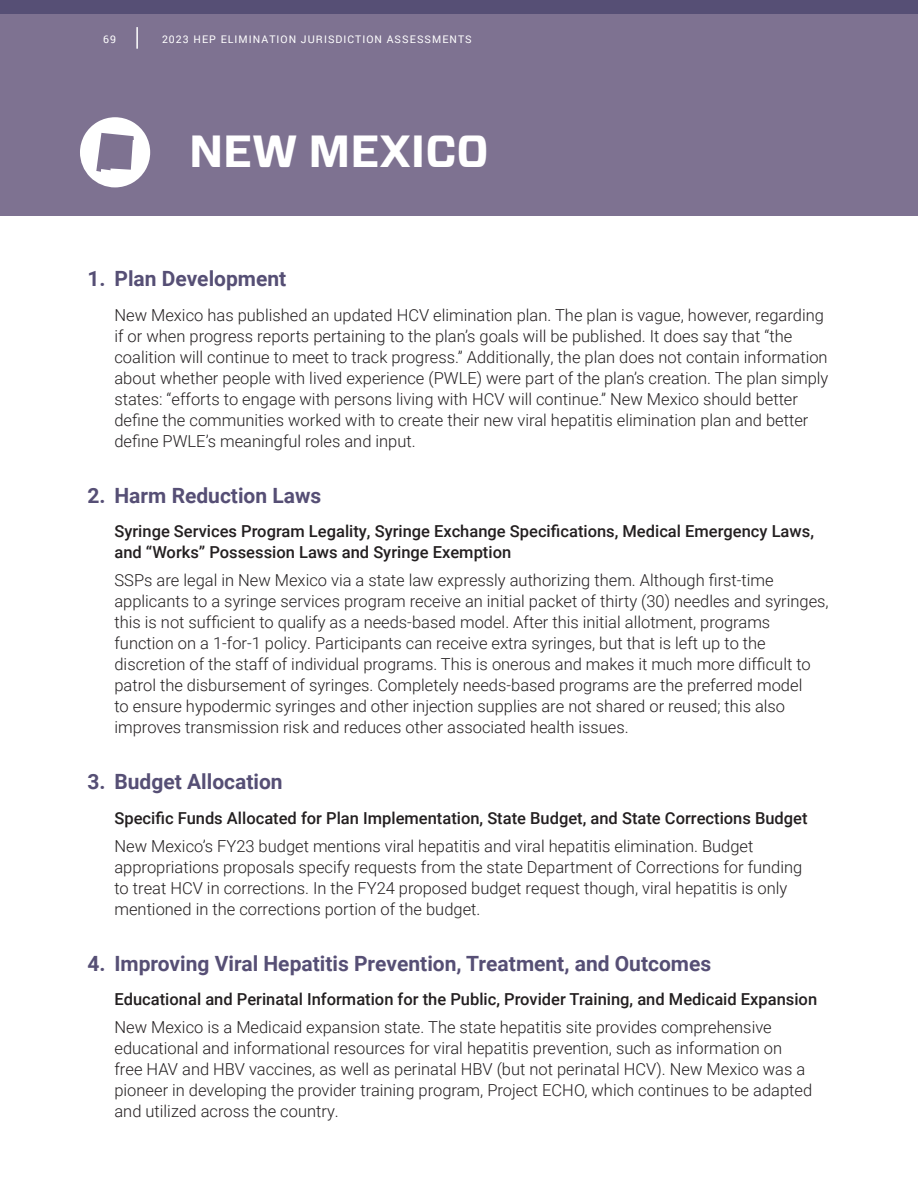
<style>
.page{position:relative;width:918px;height:1188px;background:#fff}
.page>*{position:absolute;margin:0;border:0;box-sizing:border-box;transform-origin:0 0}
.t1{font:700 45px "Forza";color:#fff}
.t2{font:700 21px "Roboto";color:#564f75}
.t3{font:300 16.5px/21px "Roboto";color:#231f20}
.t4{font:500 16.5px/21px "Roboto";color:#231f20}
.t5{font:10.5px "Roboto";letter-spacing:.1em;color:#fff}
</style>
<div class="page">
<div style="left:0;top:0;width:918px;height:216px;background:#7e7291"></div>
<div style="left:0;top:0;width:918px;height:14px;background:#564f75"></div>
<svg style="left:80px;top:117px;width:70px;height:70px"></svg>
<hr style="left:136px;top:27px;width:2px;height:22px;background:#fff">
<p class="t5" style="left:103px;top:31px;width:14px">69</p>
<p class="t5" style="left:162px;top:31px;width:311px">2023 HEP ELIMINATION JURISDICTION ASSESSMENTS</p>
<h2 class="t1" style="left:189px;top:121px;width:301px">NEW MEXICO</h2>
<p class="t2" style="left:87px;top:264px;width:200px">1. Plan Development</p>
<p class="t3" style="left:114px;top:304px;width:715px">New Mexico has published an updated HCV elimination plan. The plan is vague, however, regarding if or when progress reports pertaining to the plan’s goals will be published. It does say that “the coalition will continue to meet to track progress.” Additionally, the plan does not contain information about whether people with lived experience (PWLE) were part of the plan’s creation. The plan simply states: “efforts to engage with persons living with HCV will continue.” New Mexico should better define the communities worked with to create their new viral hepatitis elimination plan and better define PWLE’s meaningful roles and input.</p>
<p class="t2" style="left:87px;top:481px;width:235px">2. Harm Reduction Laws</p>
<p class="t4" style="left:114px;top:520px;width:701px">Syringe Services Program Legality, Syringe Exchange Specifications, Medical Emergency Laws, and “Works” Possession Laws and Syringe Exemption</p>
<p class="t3" style="left:114px;top:569px;width:716px">SSPs are legal in New Mexico via a state law expressly authorizing them. Although first-time applicants to a syringe services program receive an initial packet of thirty (30) needles and syringes, this is not sufficient to qualify as a needs-based model. After this initial allotment, programs function on a 1-for-1 policy. Participants can receive extra syringes, but that is left up to the discretion of the staff of individual programs. This is onerous and makes it much more difficult to patrol the disbursement of syringes. Completely needs-based programs are the preferred model<br>to ensure hypodermic syringes and other injection supplies are not shared or reused; this also improves transmission risk and reduces other associated health issues.</p>
<p class="t2" style="left:87px;top:767px;width:197px">3. Budget Allocation</p>
<p class="t4" style="left:114px;top:807px;width:695px">Specific Funds Allocated for Plan Implementation, State Budget, and State Corrections Budget</p>
<p class="t3" style="left:114px;top:835px;width:689px">New Mexico’s FY23 budget mentions viral hepatitis and viral hepatitis elimination. Budget appropriations proposals specify requests from the state Department of Corrections for funding to treat HCV in corrections. In the FY24 proposed budget request though, viral hepatitis is only mentioned in the corrections portion of the budget.</p>
<p class="t2" style="left:87px;top:949px;width:625px">4. Improving Viral Hepatitis Prevention, Treatment, and Outcomes</p>
<p class="t4" style="left:114px;top:988px;width:704px">Educational and Perinatal Information for the Public, Provider Training, and Medicaid Expansion</p>
<p class="t3" style="left:114px;top:1016px;width:699px">New Mexico is a Medicaid expansion state. The state hepatitis site provides comprehensive educational and informational resources for viral hepatitis prevention, such as information on free HAV and HBV vaccines, as well as perinatal HBV (but not perinatal HCV). New Mexico was a pioneer in developing the provider training program, Project ECHO, which continues to be adapted and utilized across the country.</p>
</div>
